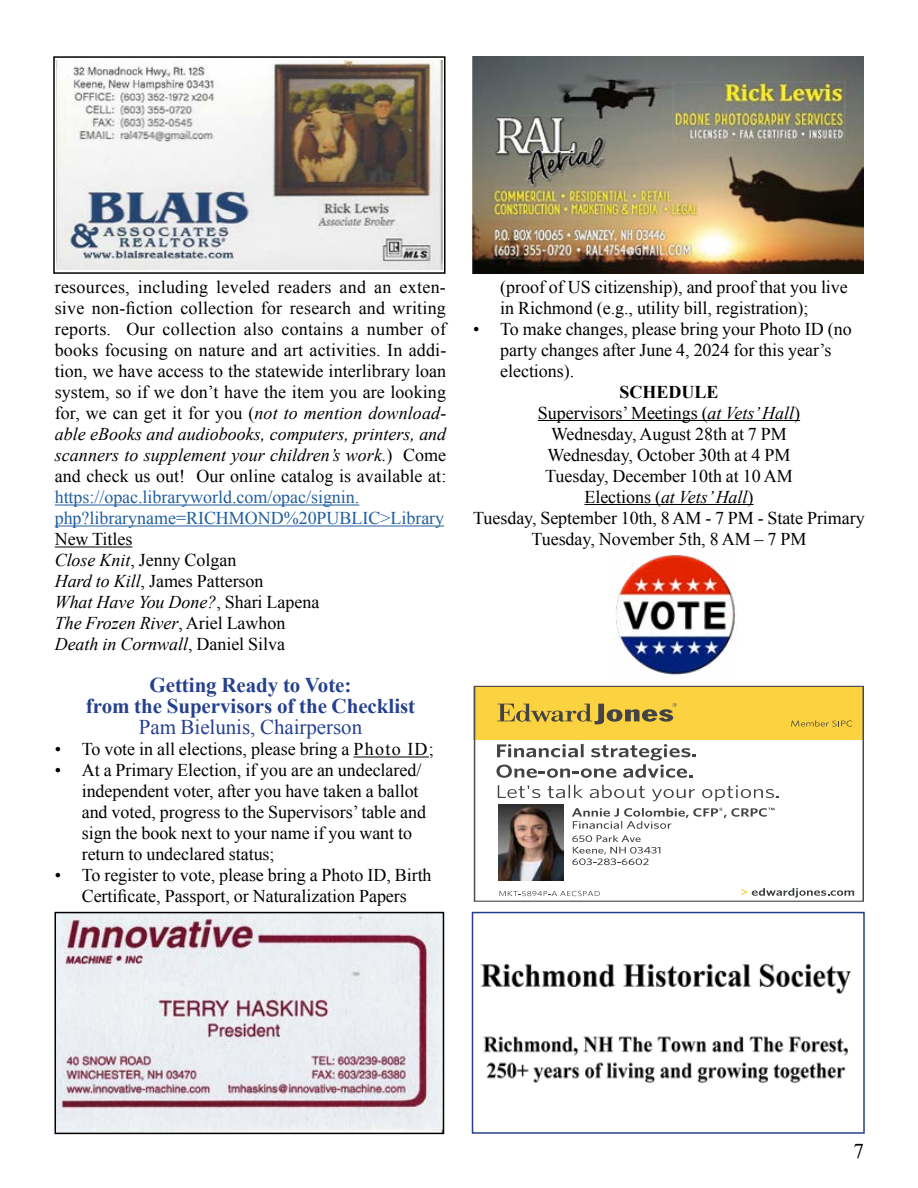
<style>
.page{position:relative;width:918px;height:1188px;background:#fff}
.page>*{position:absolute;margin:0;border:0;box-sizing:border-box;transform-origin:0 0}
.t1{font:700 21px/21px "Times New Roman";color:#25408f;text-align:center}
.t2{font:21px "Times New Roman";letter-spacing:-.005em;color:#25408f}
.t3{font:21px "Times New Roman";color:#000}
.t4{font:18px/21px "Times New Roman";letter-spacing:-.005em;color:#000}
.t5{font:18px/21px "Times New Roman";color:#215e9e}
.s1{font-style:italic}
.s2{font-weight:700}
</style>
<div class="page">
<img style="left:480px;top:963px;width:372px;height:120px">
<div style="left:472px;top:912px;width:393px;height:222px;border:2px solid #25408f"></div>
<img style="left:472px;top:56px;width:392px;height:217px">
<img style="left:56px;top:60px;width:387px;height:210px">
<div style="left:53px;top:56px;width:393px;height:218px;border:2px solid #000"></div>
<img style="left:58px;top:915px;width:383px;height:216px">
<div style="left:55px;top:912px;width:389px;height:222px;border:2px solid #000"></div>
<hr style="left:55px;top:505px;width:304px;height:1px;background:#215e9e">
<hr style="left:55px;top:526px;width:389px;height:1px;background:#215e9e">
<hr style="left:55px;top:547px;width:77px;height:1px;background:#000">
<hr style="left:353px;top:757px;width:76px;height:1px;background:#000">
<hr style="left:538px;top:420px;width:262px;height:1px;background:#000">
<hr style="left:584px;top:504px;width:170px;height:1px;background:#000">
<svg style="left:474px;top:686px;width:390px;height:216px"></svg>
<svg style="left:791px;top:720px;width:61px;height:7px"></svg>
<svg style="left:497px;top:703px;width:180px;height:21px;background:#c1a541"></svg>
<svg style="left:572px;top:808px;width:203px;height:21px"></svg>
<svg style="left:572px;top:835px;width:88px;height:30px"></svg>
<img style="left:498px;top:804px;width:66px;height:76px">
<svg style="left:496px;top:744px;width:200px;height:34px"></svg>
<svg style="left:498px;top:785px;width:42px;height:13px"></svg>
<svg style="left:548px;top:785px;width:35px;height:13px"></svg>
<svg style="left:590px;top:785px;width:55px;height:13px"></svg>
<svg style="left:652px;top:789px;width:43px;height:12px"></svg>
<svg style="left:702px;top:785px;width:77px;height:16px"></svg>
<svg style="left:741px;top:888px;width:113px;height:10px"></svg>
<svg style="left:499px;top:891px;width:101px;height:5px"></svg>
<img style="left:616px;top:555px;width:119px;height:120px">
<p class="t4" style="left:55px;top:276px;width:393px;text-align:justify">resources, including leveled readers and an exten&shy;sive non-fiction collection for research and writing reports. Our collection also contains a number of books focusing on nature and art activities. In addi&shy;tion, we have access to the statewide interlibrary loan system, so if we don’t have the item you are looking for, we can get it for you (<span class="s1">not to mention download&shy;able eBooks and audiobooks, computers, printers, and scanners to supplement your children’s work.</span>) Come and check us out! Our online catalog is available at:</p>
<p class="t5" style="left:55px;top:486px;width:391px">https://opac.libraryworld.com/opac/signin. php?libraryname=RICHMOND%20PUBLIC&gt;Library</p>
<p class="t4" style="left:55px;top:528px;width:266px">New Titles<br><span class="s1">Close Knit</span>, Jenny Colgan<br><span class="s1">Hard to Kill</span>, James Patterson<br><span class="s1">What Have You Done?</span>, Shari Lapena<br><span class="s1">The Frozen River</span>, Ariel Lawhon<br><span class="s1">Death in Cornwall</span>, Daniel Silva</p>
<p class="t1" style="left:86px;top:674px;width:331px">Getting Ready to Vote:<br>from the Supervisors of the Checklist</p>
<p class="t2" style="left:139px;top:713px;width:225px">Pam Bielunis, Chairperson</p>
<p class="t4" style="left:55px;top:738px;width:381px">• To vote in all elections, please bring a Photo ID;</p>
<p class="t4" style="left:82px;top:759px;width:346px;text-indent:-27px">• At a Primary Election, if you are an undeclared/ independent voter, after you have taken a ballot and voted, progress to the Supervisors’ table and sign the book next to your name if you want to return to undeclared status;</p>
<p class="t4" style="left:55px;top:864px;width:378px;text-align:center">• To register to vote, please bring a Photo ID, Birth<br>Certificate, Passport, or Naturalization Papers</p>
<p class="t4" style="left:500px;top:276px;width:349px">(proof of US citizenship), and proof that you live in Richmond (e.g., utility bill, registration);</p>
<p class="t4" style="left:500px;top:318px;width:353px;text-indent:-27px">• To make changes, please bring your Photo ID (no party changes after June 4, 2024 for this year’s elections).</p>
<p class="t4" style="left:473px;top:381px;width:393px;text-align:center"><span class="s2">SCHEDULE<br></span>Supervisors’ Meetings (<span class="s1">at Vets’ Hall</span>)<br>Wednesday, August 28th at 7 PM<br>Wednesday, October 30th at 4 PM<br>Tuesday, December 10th at 10 AM<br>Elections (<span class="s1">at Vets’ Hall</span>)<br>Tuesday, September 10th, 8 AM - 7 PM - State Primary<br>Tuesday, November 5th, 8 AM – 7 PM</p>
<p class="t3" style="left:853px;top:1136px;width:12px">7</p>
</div>
